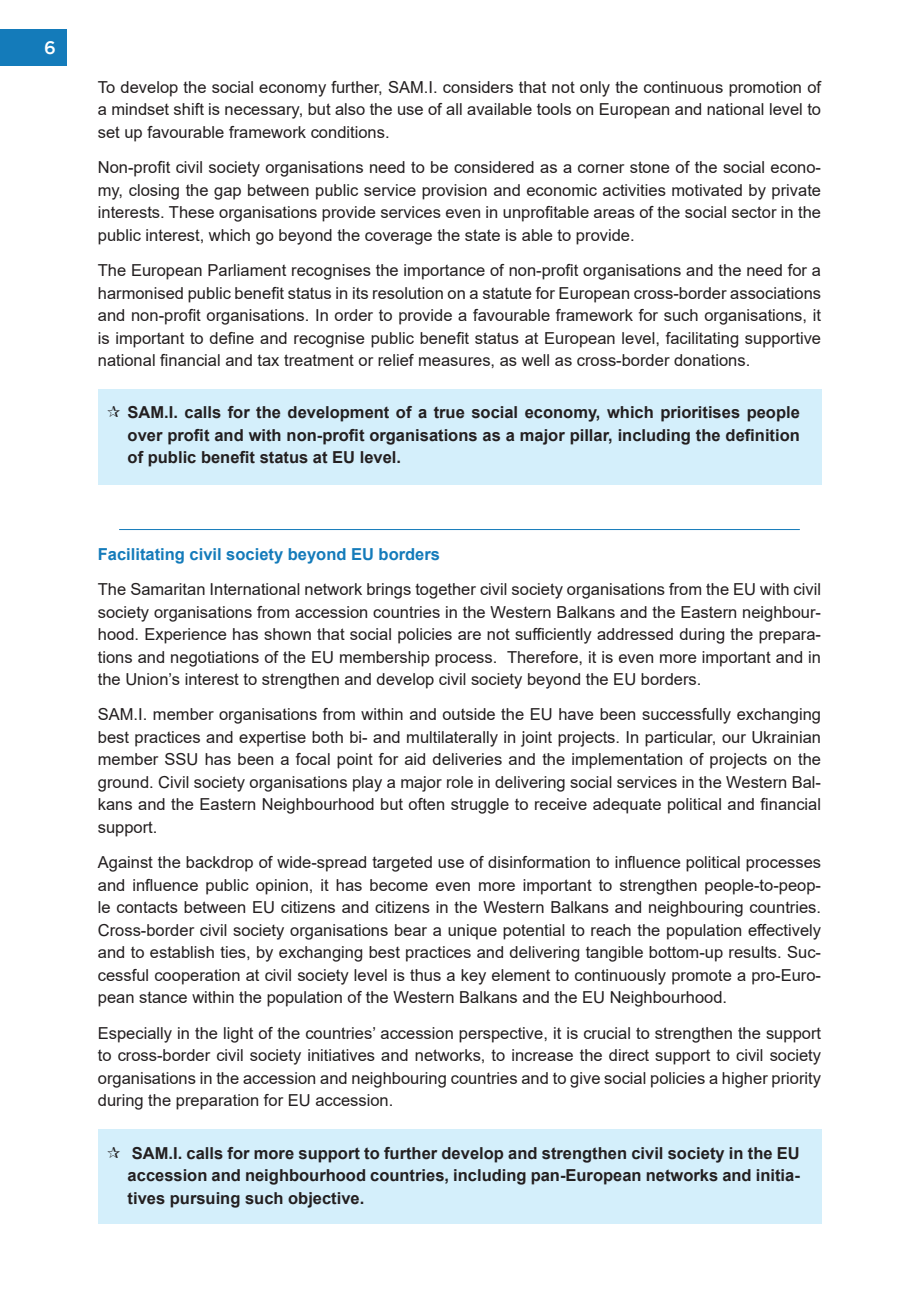
<style>
.page{position:relative;width:919px;height:1289px;background:#fff}
.page>*{position:absolute;margin:0;border:0;box-sizing:border-box;transform-origin:0 0}
.t1{font:500 18px "Gotham";color:#fff}
.t2{font:16.5px/22.5px "Arial";color:#231f20;text-align:justify}
.t3{font:700 16.5px/22.5px "Arial";color:#231f20;text-align:justify}
.t4{font:700 16.5px "Arial";color:#147bba}
</style>
<div class="page">
<div style="left:0;top:29px;width:67px;height:37px;background:#147bba"></div>
<div style="left:98px;top:389px;width:723px;height:96px;background:#d4effb"></div>
<hr style="left:119px;top:529px;width:680px;height:1px;background:#147bba">
<div style="left:98px;top:1129px;width:723px;height:94px;background:#d4effb"></div>
<p class="t1" style="left:44px;top:38px;width:13px">6</p>
<p class="t2" style="left:98px;top:76px;width:724px">To develop the social economy further, SAM.I. considers that not only the continuous promotion of a mindset shift is necessary, but also the use of all available tools on European and national level to set up favourable framework conditions.</p>
<p class="t2" style="left:98px;top:156px;width:724px">Non-profit civil society organisations need to be considered as a corner stone of the social econo&shy;my, closing the gap between public service provision and economic activities motivated by private interests. These organisations provide services even in unprofitable areas of the social sector in the public interest, which go beyond the coverage the state is able to provide.</p>
<p class="t2" style="left:98px;top:259px;width:724px">The European Parliament recognises the importance of non-profit organisations and the need for a harmonised public benefit status in its resolution on a statute for European cross-border associations and non-profit organisations. In order to provide a favourable framework for such organisations, it is important to define and recognise public benefit status at European level, facilitating supportive national financial and tax treatment or relief measures, as well as cross-border donations.</p>
<p class="t3" style="left:128px;top:401px;width:673px">SAM.I. calls for the development of a true social economy, which prioritises people over profit and with non-profit organisations as a major pillar, including the definition of public benefit status at EU level.</p>
<p class="t4" style="left:98px;top:542px;width:344px">Facilitating civil society beyond EU borders</p>
<p class="t2" style="left:98px;top:578px;width:724px">The Samaritan International network brings together civil society organisations from the EU with civil society organisations from accession countries in the Western Balkans and the Eastern neighbour&shy;hood. Experience has shown that social policies are not sufficiently addressed during the prepara&shy;tions and negotiations of the EU membership process. Therefore, it is even more important and in the Union’s interest to strengthen and develop civil society beyond the EU borders.</p>
<p class="t2" style="left:98px;top:703px;width:724px">SAM.I. member organisations from within and outside the EU have been successfully exchanging best practices and expertise both bi- and multilaterally in joint projects. In particular, our Ukrainian member SSU has been a focal point for aid deliveries and the implementation of projects on the ground. Civil society organisations play a major role in delivering social services in the Western Bal&shy;kans and the Eastern Neighbourhood but often struggle to receive adequate political and financial support.</p>
<p class="t2" style="left:98px;top:851px;width:724px">Against the backdrop of wide-spread targeted use of disinformation to influence political processes and influence public opinion, it has become even more important to strengthen people-to-peop&shy;le contacts between EU citizens and citizens in the Western Balkans and neighbouring countries.<br>Cross-border civil society organisations bear a unique potential to reach the population effectively and to establish ties, by exchanging best practices and delivering tangible bottom-up results. Suc&shy;cessful cooperation at civil society level is thus a key element to continuously promote a pro-Euro&shy;pean stance within the population of the Western Balkans and the EU Neighbourhood.</p>
<p class="t2" style="left:98px;top:1021px;width:724px">Especially in the light of the countries’ accession perspective, it is crucial to strengthen the support to cross-border civil society initiatives and networks, to increase the direct support to civil society organisations in the accession and neighbouring countries and to give social policies a higher priority during the preparation for EU accession.</p>
<p class="t3" style="left:128px;top:1141px;width:673px">SAM.I. calls for more support to further develop and strengthen civil society in the EU accession and neighbourhood countries, including pan-European networks and initia&shy;tives pursuing such objective.</p>
</div>
